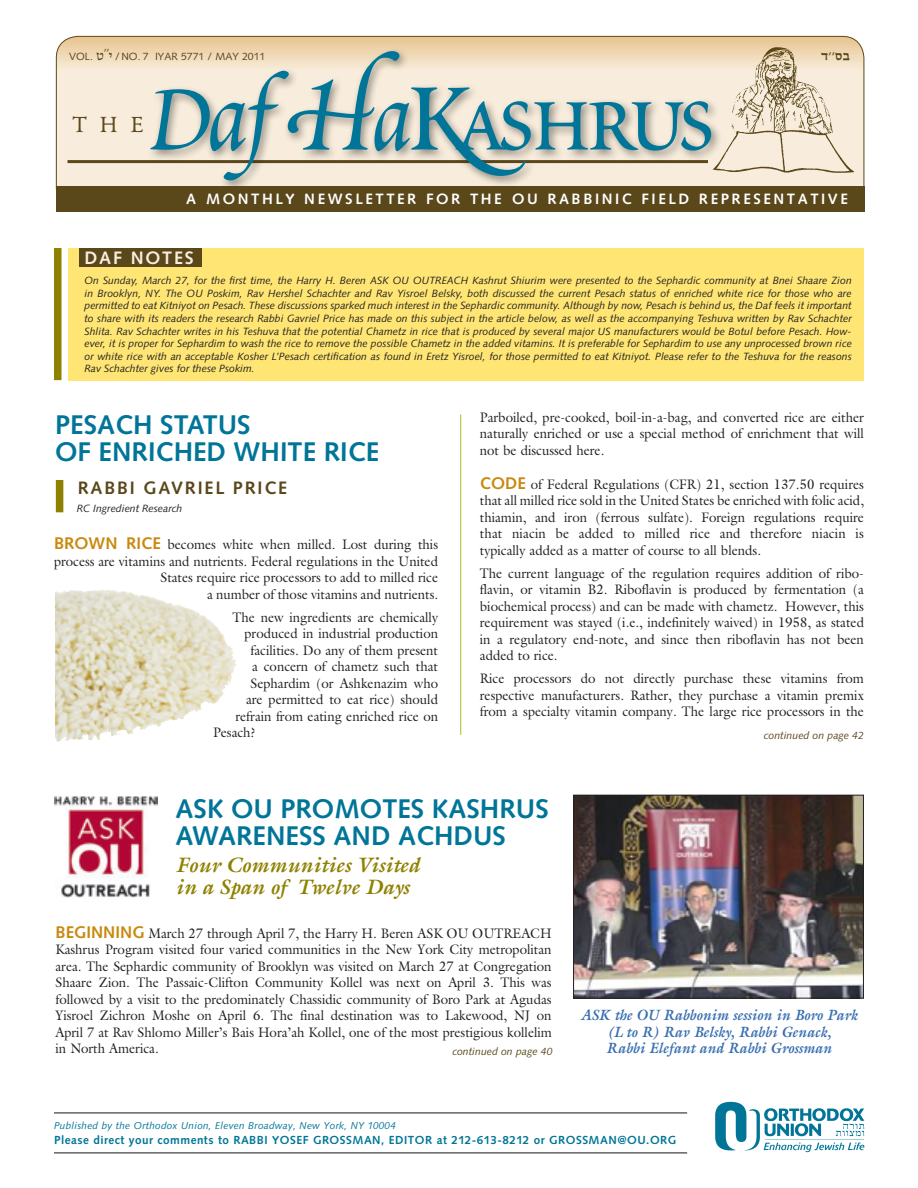
<style>
.page{position:relative;width:918px;height:1188px;background:#fff}
.page>*{position:absolute;margin:0;border:0;box-sizing:border-box;transform-origin:0 0}
.t1{font:110.25px "Poetica Roman Small Caps";letter-spacing:-.1em;color:#007598}
.t2{font:30px "Poetica Chancery IV";color:#5a471a}
.t3{font:700 27px/27px "Syntax";color:#007598}
.t4{font:italic 700 21px/22.5px "Galliard";color:#8f8100}
.t5{font:700 18px "Syntax";letter-spacing:.1em;color:#5a471a}
.t6{font:700 18px "Syntax";color:#f9efde}
.t7{font:italic 700 15px/16.5px "Galliard";color:#386fb1;text-align:center;scale:.95 1}
.t8{font:700 15px "Syntax";letter-spacing:.17em;color:#fff}
.t9{font:15px "Hadasah Shamen";color:#5a471a}
.t10{font:300 15px "Hadasah";color:#5a471a}
.t11{font:13.8px/16.5px "Galliard";color:#231f20;text-align:justify;scale:.95 1}
.t12{font:700 11.7px "Syntax";letter-spacing:.04em;color:#007598}
.t13{font:italic 10.5px/12.6px "Syntax";color:#231f20;text-align:justify}
.t14{font:italic 10.5px "Syntax";color:#5a471a}
.t15{font:10.5px "Syntax";color:#5a471a}
.t16{font:italic 10.05px "Syntax";letter-spacing:.02em;color:#007598}
.s1{font-family:"Poetica Chancery I";font-size:118.2px}
.s2{font-family:"Poetica Supp Swash Caps III";font-size:135.45px}
.s3{font-family:"Poetica Chancery IV";font-size:118.2px}
.s4{font-family:"Poetica Roman Small Caps Alt";font-size:144.9px}
.s5{font-family:"Hadasah";font-weight:300;font-size:15px}
.s6{font-family:"Syntax";font-weight:700;font-size:16.8px;color:#c8890e}
</style>
<div class="page">
<svg style="left:56px;top:36px;width:808px;height:150px;background:#ecd9bc"></svg>
<hr style="left:68px;top:160px;width:640px;height:3px;background:#5a471a">
<div style="left:145px;top:46px;width:576px;height:146px;background:#231f20;opacity:.5"></div>
<img style="left:712px;top:47px;width:148px;height:126px">
<div style="left:56px;top:186px;width:808px;height:26px;background:#5a471a"></div>
<hr style="left:460px;top:415px;width:1px;height:320px;background:#aebc21">
<img style="left:715px;top:1101px;width:150px;height:52px">
<hr style="left:54px;top:1112px;width:633px;height:1px;background:#231f20">
<hr style="left:54px;top:1152px;width:633px;height:1px;background:#231f20">
<div style="left:56px;top:480px;width:7px;height:32px;background:#8f8100"></div>
<img style="left:54px;top:796px;width:104px;height:101px">
<img style="left:575px;top:797px;width:287px;height:199px">
<div style="left:573px;top:795px;width:291px;height:203px;border:1px solid #231f20"></div>
<div style="left:68px;top:248px;width:796px;height:133px;background:#ffe674"></div>
<div style="left:79px;top:248px;width:123px;height:19px;background:#5a471a"></div>
<div style="left:54px;top:248px;width:8px;height:132px;background:#8f8100"></div>
<img style="left:55px;top:590px;width:115px;height:152px">
<p class="t10" style="left:104px;top:40px;width:7px">ww</p>
<h1 class="t1" style="left:147px;top:77px;width:570px"><span class="s1">Daf</span><span class="s2">H</span><span class="s3">a</span><span class="s4">K</span>ashrus</h1>
<p class="t8" style="left:186px;top:190px;width:663px">A MONTHLY NEWSLETTER FOR THE OU RABB INIC FIELD REPRESENTATIVE</p>
<p class="t15" style="left:109px;top:50px;width:158px"><span class="s5">h</span> / NO. 7 IYAR 5771 / MAY 2011</p>
<p class="t9" style="left:821px;top:49px;width:31px">swwxc</p>
<p class="t15" style="left:69px;top:50px;width:37px">VOL. <span class="s5">y</span></p>
<h2 class="t2" style="left:72px;top:110px;width:73px">THE</h2>
<h3 class="t6" style="left:84px;top:248px;width:13px">DAF</h3>
<h3 class="t6" style="left:131px;top:248px;width:14px">NOTES</h3>
<p class="t13" style="left:84px;top:274px;width:769px">On Sunday, March 27, for the first time, the Harry H. Beren ASK OU OUTREACH Kashrut Shiurim were presented to the Sephardic community at Bnei Shaare Zion in Brooklyn, NY. The OU Poskim, Rav Hershel Schachter and Rav Yisroel Belsky, both discussed the current Pesach status of enriched white rice for those who are permitted to eat Kitniyot on Pesach. These discussions sparked much interest in the Sephardic community. Although by now, Pesach is behind us, the Daf feels it important to share with its readers the research Rabbi Gavriel Price has made on this subject in the article below, as well as the accompanying Teshuva written by Rav Schachter Shlita. Rav Schachter writes in his Teshuva that the potential Chametz in rice that is produced by several major US manufacturers would be Botul before Pesach. How&shy;ever, it is proper for Sephardim to wash the rice to remove the possible Chametz in the added vitamins. It is preferable for Sephardim to use any unprocessed brown rice or white rice with an acceptable Kosher L’Pesach certification as found in Eretz Yisroel, for those permitted to eat Kitniyot. Please refer to the Teshuva for the reasons Rav Schachter gives for these Psokim.</p>
<h3 class="t3" style="left:55px;top:411px;width:325px">PESACH STATUS<br>OF ENRICHED WHITE RICE</h3>
<h3 class="t5" style="left:78px;top:478px;width:211px">RABB I GAVRIEL PRICE</h3>
<p class="t13" style="left:77px;top:502px;width:107px">RC Ingredient Research</p>
<p class="t11" style="left:54px;top:536px;width:406px;text-align:right"><span class="s6">BROWN RICE</span> becomes white when milled. Lost during this process are vitamins and nutrients. Federal regulations in the United States require rice processors to add to milled rice<br>a number of those vitamins and nutrients.</p>
<p class="t11" style="left:233px;top:609px;width:218px">The new ingredients are chemically</p>
<p class="t11" style="left:245px;top:625px;width:205px">produced in industrial production</p>
<p class="t11" style="left:251px;top:642px;width:199px">facilities. Do any of them present</p>
<p class="t11" style="left:252px;top:658px;width:197px">a concern of chametz such that</p>
<p class="t11" style="left:251px;top:675px;width:199px">Sephardim (or Ashkenazim who</p>
<p class="t11" style="left:246px;top:691px;width:204px">are permitted to eat rice) should</p>
<p class="t11" style="left:236px;top:708px;width:215px">refrain from eating enriched rice on</p>
<p class="t11" style="left:213px;top:724px;width:46px">Pesach?</p>
<p class="t11" style="left:480px;top:409px;width:406px">Parboiled, pre-cooked, boil-in-a-bag, and converted rice are either naturally enriched or use a special method of enrichment that will not be discussed here.</p>
<p class="t11" style="left:480px;top:476px;width:406px"><span class="s6">CODE</span> of Federal Regulations (CFR) 21, section 137.50 requires that all milled rice sold in the United States be enriched with folic acid, thiamin, and iron (ferrous sulfate). Foreign regulations require that niacin be added to milled rice and therefore niacin is typically added as a matter of course to all blends.</p>
<p class="t11" style="left:480px;top:565px;width:406px">The current language of the regulation requires addition of ribo&shy;flavin, or vitamin B2. Riboflavin is produced by fermentation (a biochemical process) and can be made with chametz. However, this requirement was stayed (i.e., indefinitely waived) in 1958, as stated in a regulatory end-note, and since then riboflavin has not been added to rice.</p>
<p class="t11" style="left:480px;top:670px;width:406px">Rice processors do not directly purchase these vitamins from respective manufacturers. Rather, they purchase a vitamin premix from a specialty vitamin company. The large rice processors in the</p>
<p class="t14" style="left:764px;top:729px;width:102px">continued on page 42</p>
<h3 class="t3" style="left:176px;top:795px;width:375px">ASK OU PROMOTES KASHRUS<br>AWARENESS AND ACHDUS</h3>
<h3 class="t4" style="left:176px;top:853px;width:246px">Four Communities Visited in a Span of Twelve Days</h3>
<p class="t11" style="left:55px;top:925px;width:524px"><span class="s6">BEGINNING</span> March 27 through April 7, the Harry H. Beren ASK OU OUTREACH Kashrus Program visited four varied communities in the New York City metropolitan area. The Sephardic community of Brooklyn was visited on March 27 at Congregation Shaare Zion. The Passaic-Clifton Community Kollel was next on April 3. This was followed by a visit to the predominately Chassidic community of Boro Park at Agudas Yisroel Zichron Moshe on April 6. The final destination was to Lakewood, NJ on April 7 at Rav Shlomo Miller’s Bais Hora’ah Kollel, one of the most prestigious kollelim in North America.</p>
<p class="t14" style="left:452px;top:1045px;width:102px">continued on page 40</p>
<p class="t7" style="left:580px;top:1007px;width:293px">ASK the OU Rabbonim session in Boro Park (L to R) Rav Belsky, Rabbi Genack,<br>Rabbi Elefant and Rabbi Grossman</p>
<p class="t16" style="left:54px;top:1120px;width:343px">Published by the Orthodox Union, Eleven Broadway, New York, NY 10004</p>
<p class="t12" style="left:54px;top:1134px;width:624px">PLEASE DIRECT YOUR COMMENTS TO RABB I YOSEF GROSSMAN, EDITOR AT 212-613-8212 OR GROSSMAN@OU .ORG</p>
</div>
